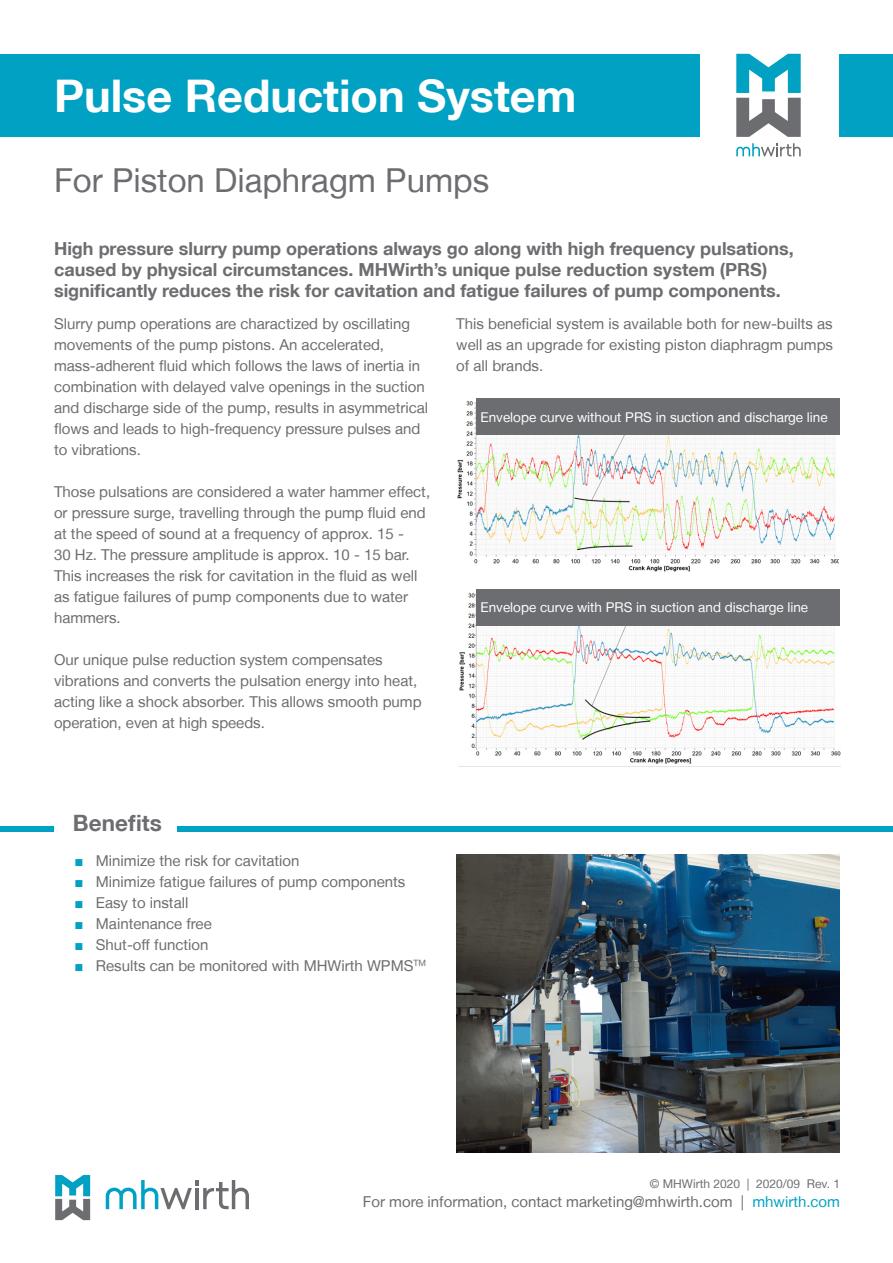
<style>
.page{position:relative;width:893px;height:1263px;background:#fff}
.page>*{position:absolute;margin:0;border:0;box-sizing:border-box;transform-origin:0 0}
.t1{font:700 45px "Helvetica Neue LT";color:#fff}
.t2{font:33px "Helvetica Neue LT";color:#6c6d70}
.bullets_tittel{font:700 22.5px "Helvetica Neue LT";color:#6c6d70}
.Ingress{font:700 18px/21px "Helvetica Neue LT";color:#6c6d70}
.t3{font:15px/21px "Helvetica Neue LT";color:#6c6d70}
.t4{font:13.5px "Helvetica Neue LT";color:#fff}
.t5{font:12px "Helvetica Neue LT";color:#6c6d70}
.s1{font-family:"Arial";color:#00a1c3}
.s2{color:#00a1c3}
</style>
<div class="page">
<img style="left:458px;top:593px;width:382px;height:174px">
<img style="left:457px;top:402px;width:382px;height:169px">
<div style="left:0;top:54px;width:893px;height:82px;background:#00a1c3"></div>
<div style="left:700px;top:47px;width:139px;height:95px;background:#fff"></div>
<svg style="left:736px;top:143px;width:65px;height:13px"></svg>
<svg style="left:736px;top:54px;width:65px;height:83px"></svg>
<div style="left:0;top:826px;width:893px;height:5px;background:#00a1c3"></div>
<div style="left:54px;top:815px;width:123px;height:23px;background:#fff"></div>
<svg style="left:106px;top:1180px;width:143px;height:29px"></svg>
<svg style="left:55px;top:1175px;width:35px;height:45px"></svg>
<img style="left:456px;top:855px;width:383px;height:297px">
<div style="left:476px;top:399px;width:364px;height:36px;background:#6c6d70"></div>
<div style="left:476px;top:589px;width:364px;height:36px;background:#6c6d70"></div>
<p class="t1" style="left:54px;top:68px;width:524px">Pulse Reduction System</p>
<p class="t2" style="left:54px;top:160px;width:437px">For Piston Diaphragm Pumps</p>
<p class="Ingress" style="left:54px;top:238px;width:741px">High pressure slurry pump operations always go along with high frequency pulsations, caused by physical circumstances. MHWirth’s unique pulse reduction system (PRS) significantly reduces the risk for cavitation and fatigue failures of pump components.</p>
<p class="t3" style="left:54px;top:313px;width:376px">Slurry pump operations are charactized by oscillating movements of the pump pistons. An accelerated, mass-adherent fluid which follows the laws of inertia in combination with delayed valve openings in the suction and discharge side of the pump, results in asymmetrical flows and leads to high-frequency pressure pulses and to vibrations.</p>
<p class="t3" style="left:54px;top:481px;width:378px">Those pulsations are considered a water hammer effect, or pressure surge, travelling through the pump fluid end at the speed of sound at a frequency of approx. 15 -<br>30 Hz. The pressure amplitude is approx. 10 - 15 bar.<br>This increases the risk for cavitation in the fluid as well as fatigue failures of pump components due to water hammers.</p>
<p class="t3" style="left:54px;top:649px;width:369px">Our unique pulse reduction system compensates vibrations and converts the pulsation energy into heat, acting like a shock absorber. This allows smooth pump operation, even at high speeds.</p>
<p class="t3" style="left:456px;top:313px;width:378px;text-align:justify">This beneficial system is available both for new-builts as well as an upgrade for existing piston diaphragm pumps of all brands.</p>
<p class="t4" style="left:480px;top:409px;width:349px">Envelope curve without PRS in suction and discharge line</p>
<p class="t4" style="left:480px;top:599px;width:329px">Envelope curve with PRS in suction and discharge line</p>
<p class="bullets_tittel" style="left:73px;top:809px;width:90px">Benefits</p>
<p class="t3" style="left:75px;top:850px;width:226px"><span class="s1">■</span> Minimize the risk for cavitation</p>
<p class="t3" style="left:75px;top:871px;width:332px"><span class="s1">■</span> Minimize fatigue failures of pump components</p>
<p class="t3" style="left:75px;top:892px;width:115px"><span class="s1">■</span> Easy to install</p>
<p class="t3" style="left:75px;top:913px;width:139px"><span class="s1">■</span> Maintenance free</p>
<p class="t3" style="left:75px;top:934px;width:135px"><span class="s1">■</span> Shut-off function</p>
<p class="t3" style="left:75px;top:955px;width:353px"><span class="s1">■</span> Results can be monitored with MHWirth WPMS<sup>TM</sup></p>
<p class="t5" style="left:650px;top:1176px;width:192px">© MHWirth 2020 | 2020/09 Rev. 1</p>
<p class="t3" style="left:363px;top:1191px;width:479px">For more information, contact marketing@mhwirth.com | <span class="s2">mhwirth.com</span></p>
</div>
